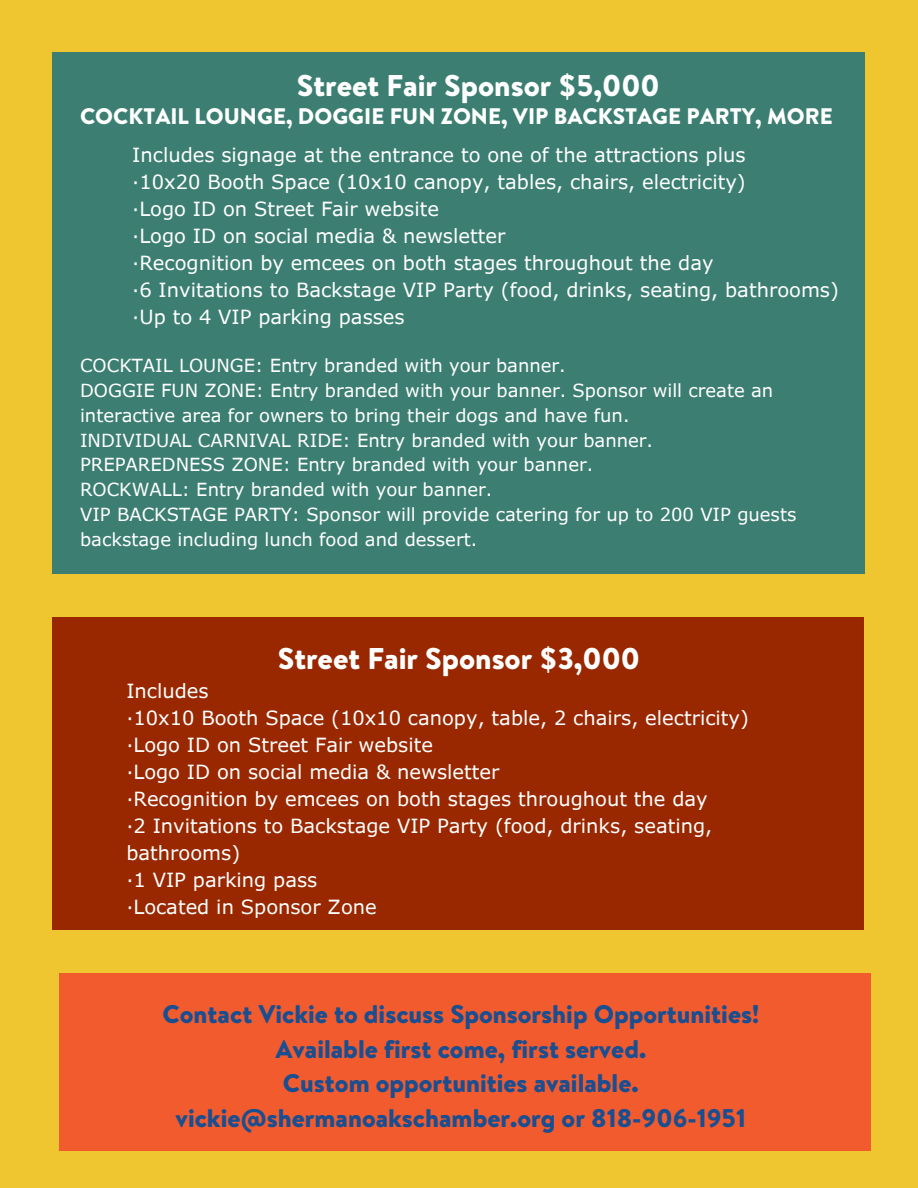
<style>
.page{position:relative;width:918px;height:1188px;background:#efc62f}
.page>*{position:absolute;margin:0;border:0;box-sizing:border-box;transform-origin:0 0}
.t1{font:900 30px "Brandon Text";color:#fff}
.t2{font:900 25.5px/34.8px "Brandon Text";color:#194e91;text-align:center}
.t3{font:900 22.5px "Brandon Text";color:#fff}
.t4{font:19.5px/27px "Verdana Pro";color:#fff}
.t5{font:18px "Verdana Pro";color:#fff}
</style>
<div class="page">
<div style="left:52px;top:52px;width:812px;height:521px;background:#3c7f72"></div>
<div style="left:52px;top:617px;width:812px;height:313px;background:#992800"></div>
<div style="left:59px;top:974px;width:812px;height:177px;background:#f15b2e"></div>
<p class="t1" style="left:297px;top:64px;width:364px">Street Fair Sponsor $5,000</p>
<p class="t3" style="left:80px;top:100px;width:754px">COCKTAIL LOUNGE, DOGGIE FUN ZONE, VIP BACKSTAGE PARTY, MORE</p>
<p class="t4" style="left:132px;top:141px;width:615px">Includes signage at the entrance to one of the attractions plus</p>
<p class="t4" style="left:132px;top:168px;width:615px">·10x20 Booth Space (10x10 canopy, tables, chairs, electricity)</p>
<p class="t4" style="left:132px;top:195px;width:308px">·Logo ID on Street Fair website</p>
<p class="t4" style="left:132px;top:222px;width:375px">·Logo ID on social media &amp; newsletter</p>
<p class="t4" style="left:132px;top:249px;width:583px">·Recognition by emcees on both stages throughout the day</p>
<p class="t4" style="left:132px;top:276px;width:708px">·6 Invitations to Backstage VIP Party (food, drinks, seating, bathrooms)</p>
<p class="t4" style="left:132px;top:303px;width:274px">·Up to 4 VIP parking passes</p>
<p class="t5" style="left:80px;top:354px;width:487px">COCKTAIL LOUNGE: Entry branded with your banner.</p>
<p class="t5" style="left:80px;top:379px;width:695px">DOGGIE FUN ZONE: Entry branded with your banner. Sponsor will create an</p>
<p class="t5" style="left:80px;top:404px;width:551px">interactive area for owners to bring their dogs and have fun.</p>
<p class="t5" style="left:80px;top:429px;width:575px">INDIVIDUAL CARNIVAL RIDE: Entry branded with your banner.</p>
<p class="t5" style="left:80px;top:453px;width:515px">PREPAREDNESS ZONE: Entry branded with your banner.</p>
<p class="t5" style="left:80px;top:478px;width:414px">ROCKWALL: Entry branded with your banner.</p>
<h1 class="t5" style="left:80px;top:503px;width:718px">VIP BACKSTAGE PARTY: Sponsor will provide catering for up to 200 VIP guests</h1>
<h2 class="t5" style="left:80px;top:528px;width:399px">backstage including lunch food and dessert.</h2>
<p class="t1" style="left:278px;top:637px;width:364px">Street Fair Sponsor $3,000</p>
<p class="t4" style="left:126px;top:677px;width:84px">Includes</p>
<p class="t4" style="left:126px;top:704px;width:624px">·10x10 Booth Space (10x10 canopy, table, 2 chairs, electricity)</p>
<p class="t4" style="left:126px;top:731px;width:308px">·Logo ID on Street Fair website</p>
<p class="t4" style="left:126px;top:758px;width:375px">·Logo ID on social media &amp; newsletter</p>
<p class="t4" style="left:126px;top:785px;width:583px">·Recognition by emcees on both stages throughout the day</p>
<h1 class="t4" style="left:126px;top:812px;width:587px">·2 Invitations to Backstage VIP Party (food, drinks, seating, bathrooms)</h1>
<h3 class="t4" style="left:126px;top:866px;width:193px">·1 VIP parking pass</h3>
<p class="t4" style="left:126px;top:893px;width:252px">·Located in Sponsor Zone</p>
<p class="t2" style="left:163px;top:996px;width:598px">Contact Vickie to discuss Sponsorship Opportunities!<br>Available first come, first served.<br>Custom opportunities available. vickie@shermanoakschamber.org or 818-906-1951</p>
</div>
